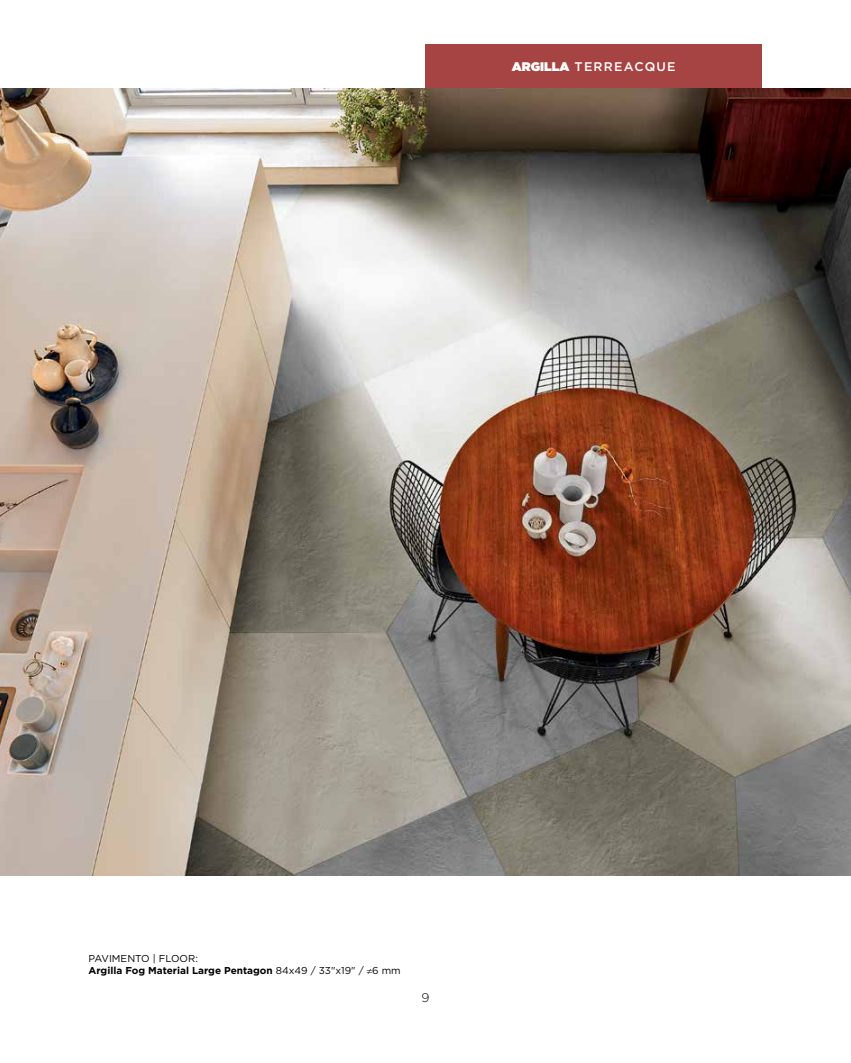
<style>
.page{position:relative;width:851px;height:1063px;background:#fff}
.page>*{position:absolute;margin:0;border:0;box-sizing:border-box;transform-origin:0 0}
.t1{font:500 12.5px "Gotham";letter-spacing:.1em;color:#fff}
.t2{font:300 12.5px "Gotham";color:#000}
.t3{font:10px/12px "Gotham";color:#000}
.s1{font-weight:900}
.s2{font-weight:700}
</style>
<div class="page">
<div style="left:425px;top:44px;width:337px;height:45px;background:#a64443"></div>
<img style="left:0;top:89px;width:850px;height:786px">
<p class="t1" style="left:512px;top:58px;width:165px"><span class="s1">ARGILLA</span> TERREACQUE</p>
<p class="t3" style="left:89px;top:953px;width:313px">PAVIMENTO | FLOOR:<br><span class="s2">Argilla Fog Material Large Pentagon</span> 84x49 / 33"x19" / ≠6 mm</p>
<p class="t2" style="left:421px;top:990px;width:10px">9</p>
</div>
